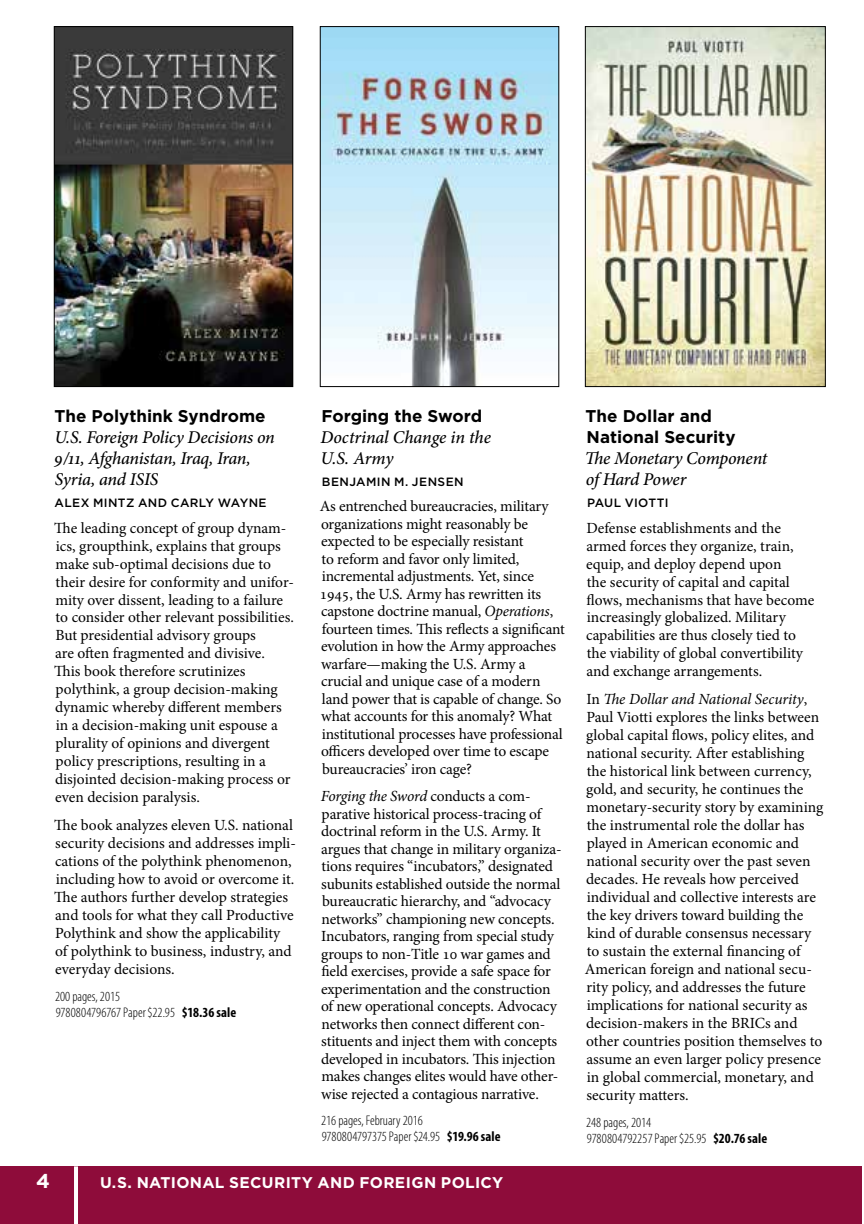
<style>
.page{position:relative;width:864px;height:1224px;background:#fff}
.page>*{position:absolute;margin:0;border:0;box-sizing:border-box;transform-origin:0 0}
.t1{font:700 20px "Gotham";color:#fff}
.t2{font:italic 500 18px/21px "Minion Pro";letter-spacing:-.015em;color:#000}
.t3{font:700 17px/21px "Gotham";color:#000}
.t4{font:15.6px/18px "Minion Pro";letter-spacing:-.005em;color:#000}
.t5{font:700 15.6px "Gotham";letter-spacing:.02em;color:#fff}
.t6{font:300 condensed 14px/16px "Myriad Pro";color:#000}
.t7{font:500 12px "Gotham";letter-spacing:.035em;color:#000}
.s1{font-weight:700}
.s2{font-style:italic}
</style>
<div class="page">
<div style="left:0;top:1166px;width:864px;height:58px;background:#8e0c3a"></div>
<hr style="left:74px;top:1166px;width:4px;height:58px;background:#fff">
<img style="left:587px;top:28px;width:237px;height:357px">
<div style="left:585px;top:26px;width:241px;height:361px;border:1px solid #000"></div>
<img style="left:322px;top:28px;width:235px;height:357px">
<div style="left:320px;top:26px;width:239px;height:361px;border:1px solid #000"></div>
<img style="left:56px;top:28px;width:235px;height:357px">
<div style="left:54px;top:26px;width:239px;height:361px;border:1px solid #000"></div>
<hr style="left:862px;top:1165px;width:2px;height:59px;background:#fff">
<p class="t3" style="left:54px;top:405px;width:213px">The Polythink Syndrome</p>
<p class="t2" style="left:54px;top:426px;width:222px">U.S. Foreign Policy Decisions on<br>9/11, Afghanistan, Iraq, Iran,<br>Syria, and ISIS</p>
<p class="t7" style="left:55px;top:494px;width:214px">ALEX M INTZ AND CARLY WAYNE</p>
<p class="t4" style="left:54px;top:519px;width:241px">The leading concept of group dynam&shy;ics, groupthink, explains that groups make sub-optimal decisions due to their desire for conformity and unifor&shy;mity over dissent, leading to a failure to consider other relevant possibilities.<br>But presidential advisory groups<br>are often fragmented and divisive.<br>This book therefore scrutinizes polythink, a group decision-making dynamic whereby different members in a decision-making unit espouse a plurality of opinions and divergent policy prescriptions, resulting in a disjointed decision-making process or even decision paralysis.</p>
<p class="t4" style="left:54px;top:817px;width:243px">The book analyzes eleven U.S. national security decisions and addresses impli&shy;cations of the polythink phenomenon, including how to avoid or overcome it.<br>The authors further develop strategies and tools for what they call Productive Polythink and show the applicability<br>of polythink to business, industry, and everyday decisions.</p>
<p class="t6" style="left:55px;top:988px;width:183px">200 pages, 2015<br>9780804796767 Paper $22.95 <span class="s1">$18.36 sale</span></p>
<p class="t3" style="left:322px;top:405px;width:162px">Forging the Sword</p>
<p class="t2" style="left:320px;top:426px;width:172px">Doctrinal Change in the<br>U.S. Army</p>
<p class="t7" style="left:322px;top:473px;width:143px">BENJAMIN M. JENSEN</p>
<p class="t4" style="left:320px;top:497px;width:247px;line-height:17.4px">As entrenched bureaucracies, military organizations might reasonably be expected to be especially resistant<br>to reform and favor only limited, incremental adjustments. Yet, since 1945, the U.S. Army has rewritten its capstone doctrine manual, <span class="s2">Operations</span>, fourteen times. This reflects a significant evolution in how the Army approaches warfare—making the U.S. Army a crucial and unique case of a modern land power that is capable of change. So what accounts for this anomaly? What institutional processes have professional officers developed over time to escape bureaucracies’ iron cage?</p>
<p class="t4" style="left:321px;top:787px;width:242px"><span class="s2">Forging the Sword</span> conducts a com&shy;parative historical process-tracing of doctrinal reform in the U.S. Army. It argues that change in military organiza&shy;tions requires “incubators,” designated subunits established outside the normal bureaucratic hierarchy, and “advocacy networks” championing new concepts.<br>Incubators, ranging from special study groups to non-Title 10 war games and field exercises, provide a safe space for experimentation and the construction of new operational concepts. Advocacy networks then connect different con&shy;stituents and inject them with concepts developed in incubators. This injection makes changes elites would have other&shy;wise rejected a contagious narrative.</p>
<p class="t6" style="left:321px;top:1112px;width:181px">216 pages, February 2016<br>9780804797375 Paper $24.95 <span class="s1">$19.96 sale</span></p>
<p class="t1" style="left:36px;top:1169px;width:15px">4</p>
<p class="t5" style="left:100px;top:1173px;width:151px">U.S. National Security</p>
<p class="t5" style="left:318px;top:1173px;width:76px">and Forei</p>
<p class="t5" style="left:411px;top:1173px;width:74px">gn Policy</p>
<p class="t3" style="left:586px;top:405px;width:151px">The Dollar and<br>National Security</p>
<p class="t2" style="left:585px;top:447px;width:184px">The Monetary Component of Hard Power</p>
<p class="t7" style="left:587px;top:494px;width:83px">PAUL VIOTTI</p>
<p class="t4" style="left:586px;top:519px;width:230px">Defense establishments and the armed forces they organize, train, equip, and deploy depend upon<br>the security of capital and capital flows, mechanisms that have become increasingly globalized. Military capabilities are thus closely tied to the viability of global convertibility and exchange arrangements.</p>
<p class="t4" style="left:585px;top:691px;width:240px">In <span class="s2">The Dollar and National Security</span>, Paul Viotti explores the links between global capital flows, policy elites, and national security. After establishing the historical link between currency, gold, and security, he continues the monetary-security story by examining the instrumental role the dollar has played in American economic and national security over the past seven decades. He reveals how perceived individual and collective interests are the key drivers toward building the kind of durable consensus necessary to sustain the external financing of American foreign and national secu&shy;rity policy, and addresses the future implications for national security as decision-makers in the BRICs and other countries position themselves to assume an even larger policy presence in global commercial, monetary, and security matters.</p>
<p class="t6" style="left:586px;top:1114px;width:183px">248 pages, 2014<br>9780804792257 Paper $25.95 <span class="s1">$20.76 sale</span></p>
</div>
